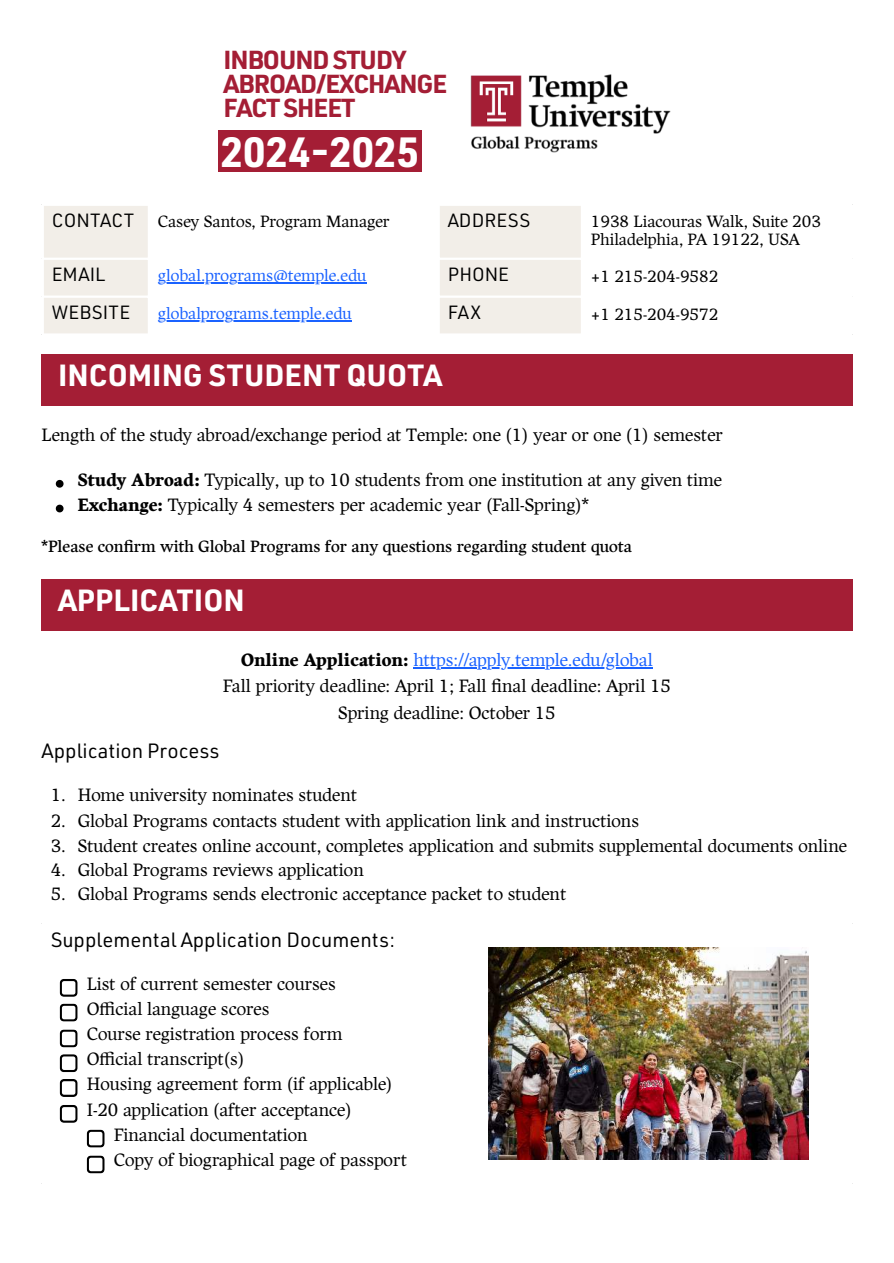
<style>
.page{position:relative;width:894px;height:1263px;background:#fff}
.page>*{position:absolute;margin:0;border:0;box-sizing:border-box;transform-origin:0 0}
.t1{font:700 41.4px "URWDIN";color:#fff}
.t2{font:700 30px "URWDIN";color:#fff}
.t3{font:700 25.5px/24px "URWDIN";letter-spacing:-.04em;color:#a41e35}
.t4{font:20.25px "URWDIN";color:#000}
.t5{font:18.75px "URWDIN";color:#000}
.t6{font:18.75px "URWDIN";letter-spacing:.02em;color:#000}
.t7{font:300 18px/26.4px "Harfang";color:#000;text-align:center}
.t8{font:300 16.5px/18px "Harfang";color:#000}
.t9{font:16.5px "Harfang";color:#000}
.t10{font:300 16.5px "Harfang";color:#1a62ff}
.s1{font-weight:900}
.s2{color:#1a62ff}
</style>
<div class="page">
<hr style="left:413px;top:667px;width:239px;height:1px;background:#1a62ff">
<div style="left:218px;top:131px;width:203px;height:41px;background:#a41e35"></div>
<img style="left:470px;top:74px;width:200px;height:79px">
<div style="left:44px;top:206px;width:104px;height:127px;background:#f2eee8"></div>
<svg style="left:166px;top:206px;width:414px;height:127px"></svg>
<hr style="left:158px;top:282px;width:208px;height:1px;background:#1a62ff">
<hr style="left:158px;top:320px;width:193px;height:1px;background:#1a62ff">
<hr style="left:437px;top:206px;width:2px;height:127px;background:#fff">
<hr style="left:42px;top:258px;width:810px;height:2px;background:#fff">
<hr style="left:42px;top:296px;width:810px;height:2px;background:#fff">
<div style="left:42px;top:354px;width:810px;height:52px;background:#a41e35"></div>
<svg style="left:56px;top:480px;width:7px;height:8px"></svg>
<svg style="left:56px;top:505px;width:7px;height:7px"></svg>
<div style="left:42px;top:579px;width:810px;height:52px;background:#a41e35"></div>
<svg style="left:60px;top:979px;width:18px;height:18px"></svg>
<svg style="left:60px;top:1003px;width:18px;height:18px"></svg>
<svg style="left:60px;top:1029px;width:18px;height:18px"></svg>
<svg style="left:60px;top:1054px;width:18px;height:18px"></svg>
<svg style="left:60px;top:1079px;width:18px;height:18px"></svg>
<svg style="left:60px;top:1105px;width:18px;height:18px"></svg>
<svg style="left:87px;top:1130px;width:18px;height:18px"></svg>
<svg style="left:87px;top:1155px;width:18px;height:18px"></svg>
<img style="left:488px;top:947px;width:320px;height:213px">
<h3 class="t3" style="left:223px;top:47px;width:225px">INBOUND STUDY<br>ABROAD/EXCHANGE<br>FACT SHEET</h3>
<h1 class="t1" style="left:221px;top:124px;width:199px">2024-2025</h1>
<p class="t5" style="left:52px;top:208px;width:84px">CONTACT</p>
<p class="t8" style="left:158px;top:213px;width:233px">Casey Santos, Program Manager</p>
<p class="t5" style="left:447px;top:208px;width:84px">ADDRESS</p>
<p class="t8" style="left:590px;top:213px;width:231px">1938 Liacouras Walk, Suite 203<br>Philadelphia, PA 19122, USA</p>
<p class="t5" style="left:52px;top:262px;width:55px">EMAIL</p>
<p class="t10" style="left:158px;top:266px;width:210px">global.programs@temple.edu</p>
<p class="t5" style="left:447px;top:262px;width:63px">PHONE</p>
<p class="t8" style="left:590px;top:268px;width:129px">+1 215-204-9582</p>
<p class="t6" style="left:52px;top:300px;width:80px">WEBSITE</p>
<p class="t10" style="left:158px;top:304px;width:195px">globalprograms.temple.edu</p>
<p class="t5" style="left:447px;top:300px;width:35px">FAX</p>
<p class="t8" style="left:590px;top:306px;width:129px">+1 215-204-9572</p>
<h2 class="t2" style="left:58px;top:355px;width:385px">INCOMING STUDENT QUOTA</h2>
<p class="t7" style="left:42px;top:422px;width:682px">Length of the study abroad/exchange period at Temple: one (1) year or one (1) semester</p>
<p class="t7" style="left:78px;top:468px;width:645px;line-height:24.8px;text-align:left"><span class="s1">Study Abroad:</span> Typically, up to 10 students from one institution at any given time<br><span class="s1">Exchange:</span> Typically 4 semesters per academic year (Fall-Spring)*</p>
<p class="t9" style="left:42px;top:537px;width:591px">*Please confirm with Global Programs for any questions regarding student quota</p>
<h2 class="t2" style="left:58px;top:580px;width:188px">APPLICATION</h2>
<p class="t7" style="left:223px;top:647px;width:449px"><span class="s1">Online Application:</span> <span class="s2">https://apply.temple.edu/global<br></span>Fall priority deadline: April 1; Fall ünal deadline: April 15<br>Spring deadline: October 15</p>
<p class="t4" style="left:42px;top:738px;width:179px">Application Process</p>
<p class="t7" style="left:51px;top:782px;width:308px">1. Home university nominates student</p>
<p class="t7" style="left:51px;top:808px;width:590px">2. Global Programs contacts student with application link and instructions</p>
<p class="t7" style="left:51px;top:833px;width:797px">3. Student creates online account, completes application and submits supplemental documents online</p>
<p class="t7" style="left:51px;top:857px;width:314px">4. Global Programs reviews application</p>
<p class="t7" style="left:51px;top:881px;width:517px">5. Global Programs sends electronic acceptance packet to student</p>
<p class="t4" style="left:51px;top:927px;width:346px">Supplemental Application Documents:</p>
<p class="t7" style="left:87px;top:971px;width:251px">List of current semester courses</p>
<p class="t7" style="left:87px;top:996px;width:184px">Official language scores</p>
<p class="t7" style="left:87px;top:1020px;width:257px">Course registration process form</p>
<p class="t7" style="left:87px;top:1046px;width:159px">Official transcript(s)</p>
<p class="t7" style="left:87px;top:1071px;width:307px">Housing agreement form (if applicable)</p>
<p class="t7" style="left:87px;top:1097px;width:266px">I-20 application (after acceptance)</p>
<p class="t7" style="left:114px;top:1122px;width:195px">Financial documentation</p>
<p class="t7" style="left:114px;top:1146px;width:295px">Copy of biographical page of passport</p>
</div>
